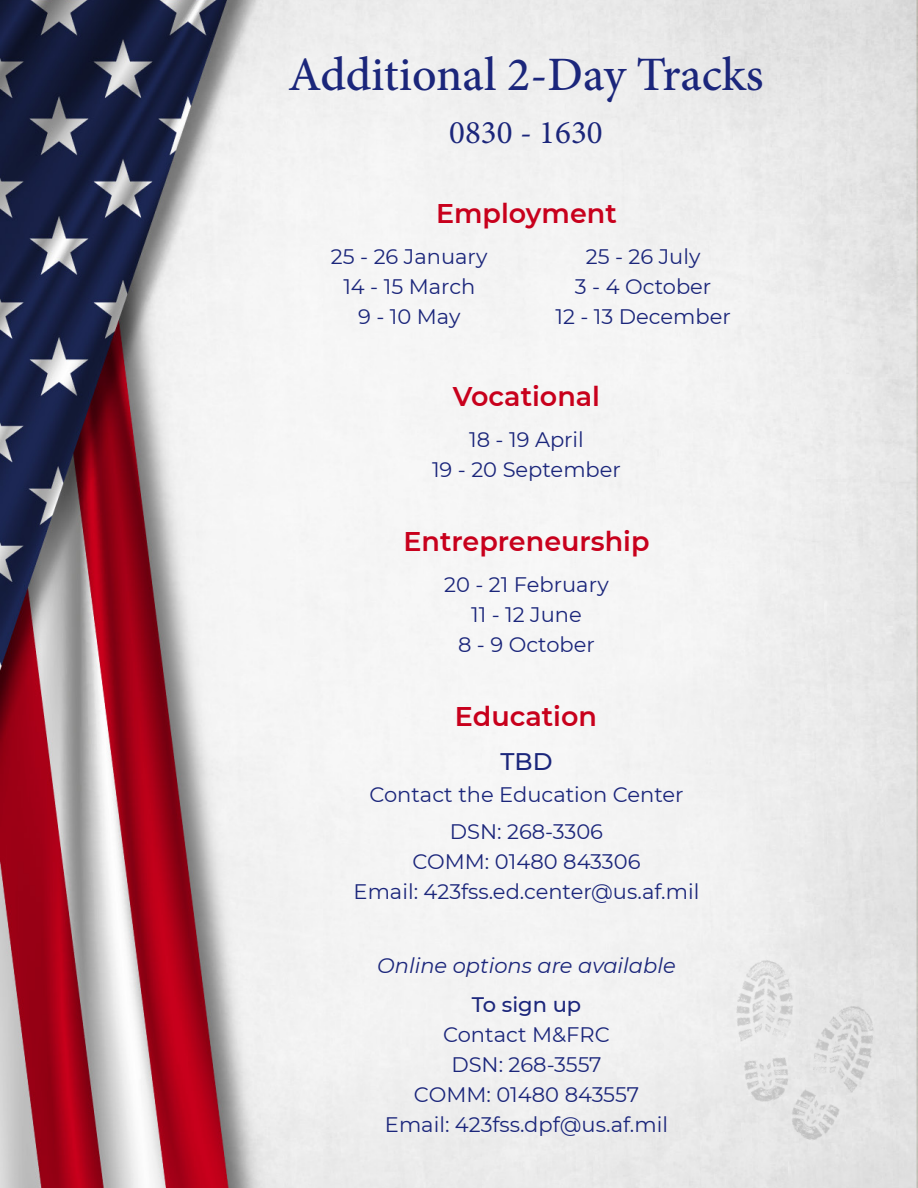
<style>
.page{position:relative;width:918px;height:1188px;background:#fff}
.page>*{position:absolute;margin:0;border:0;box-sizing:border-box;transform-origin:0 0}
.t1{font:500 48px "Minion Pro";color:#1b267b}
.t2{font:33px "Minion Pro";color:#1b267b}
.t3{font:600 27px "Montserrat";color:#c8001c}
.description{font:500 24px "Montserrat";color:#1b267b}
.copy{font:21px "Montserrat";color:#1b267b}
.copy-2{font:italic 21px "Montserrat";color:#1b267b}
.copy-3{font:500 21px "Montserrat";color:#1b267b}
</style>
<div class="page">
<img style="left:0;top:0;width:918px;height:1188px">
<img style="left:702px;top:955px;width:188px;height:195px">
<p class="t1" style="left:288px;top:43px;width:477px">Additional 2-Day Tracks</p>
<p class="t2" style="left:449px;top:111px;width:155px">0830 - 1630</p>
<p class="t3" style="left:436px;top:194px;width:182px">Employment</p>
<p class="copy" style="left:331px;top:242px;width:158px">25 - 26 January</p>
<p class="copy" style="left:343px;top:272px;width:133px">14 - 15 March</p>
<p class="copy" style="left:358px;top:302px;width:104px">9 - 10 May</p>
<p class="copy" style="left:586px;top:242px;width:116px">25 - 26 July</p>
<p class="copy" style="left:575px;top:272px;width:138px">3 - 4 October</p>
<p class="copy" style="left:555px;top:302px;width:177px">12 - 13 December</p>
<p class="t3" style="left:453px;top:377px;width:149px">Vocational</p>
<p class="copy" style="left:469px;top:425px;width:116px">18 - 19 April</p>
<p class="copy" style="left:432px;top:455px;width:190px">19 - 20 September</p>
<p class="t3" style="left:403px;top:522px;width:248px">Entrepreneurship</p>
<p class="copy" style="left:444px;top:570px;width:166px">20 - 21 February</p>
<p class="copy" style="left:471px;top:600px;width:112px">11 - 12 June</p>
<p class="copy" style="left:458px;top:630px;width:138px">8 - 9 October</p>
<p class="t3" style="left:455px;top:697px;width:144px">Education</p>
<p class="description" style="left:500px;top:745px;width:54px">TBD</p>
<p class="copy" style="left:369px;top:780px;width:316px">Contact the Education Center</p>
<p class="copy" style="left:450px;top:817px;width:155px">DSN: 268-3306</p>
<p class="copy" style="left:412px;top:847px;width:230px">COMM: 01480 843306</p>
<p class="copy" style="left:354px;top:877px;width:347px">Email: 423fss.ed.center@us.af.mil</p>
<p class="copy-2" style="left:377px;top:951px;width:300px">Online options are available</p>
<p class="copy-3" style="left:472px;top:990px;width:111px">To sign up</p>
<p class="copy" style="left:443px;top:1020px;width:168px">Contact M&amp;FRC</p>
<p class="copy" style="left:451px;top:1050px;width:152px">DSN: 268-3557</p>
<p class="copy" style="left:414px;top:1080px;width:227px">COMM: 01480 843557</p>
<p class="copy" style="left:385px;top:1110px;width:285px">Email: 423fss.dpf@us.af.mil</p>
</div>
